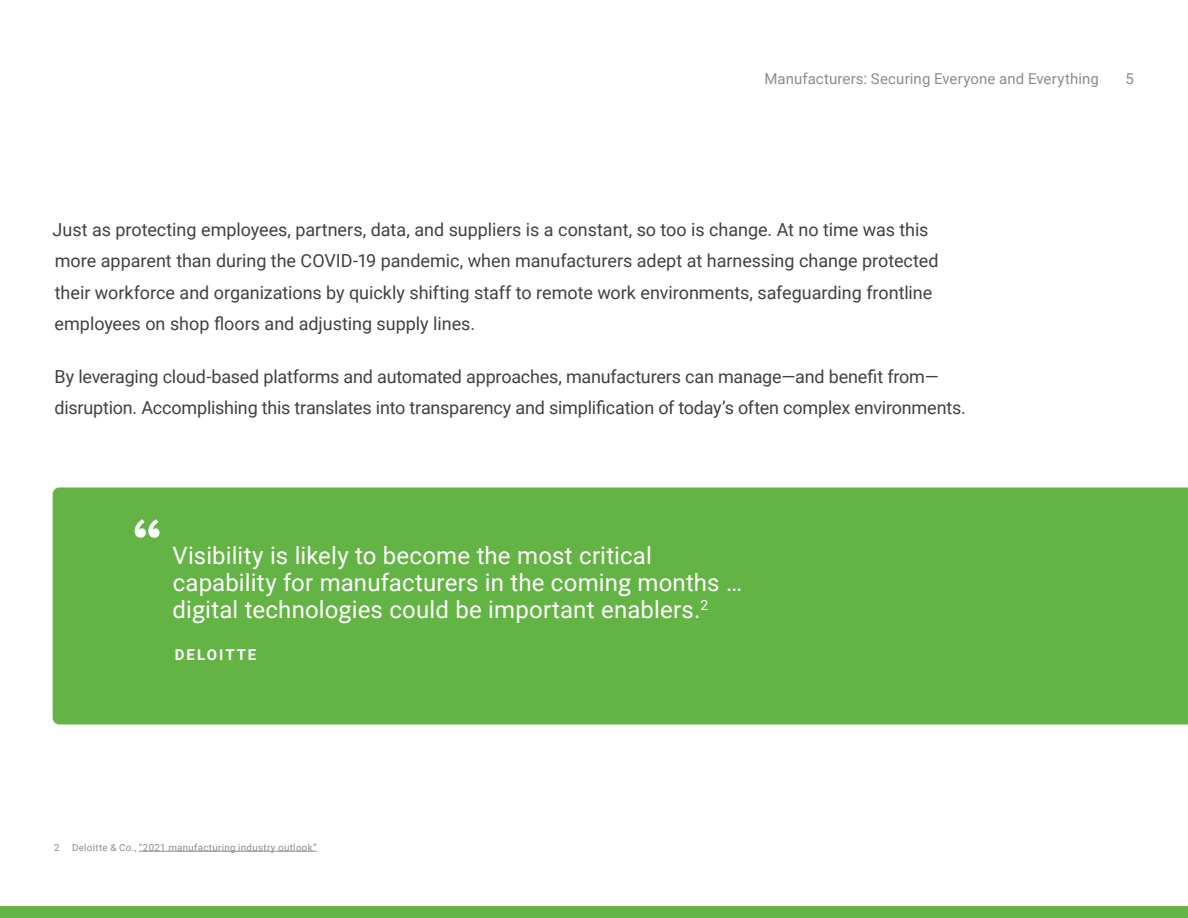
<style>
.page{position:relative;width:1188px;height:918px;background:#fff}
.page>*{position:absolute;margin:0;border:0;box-sizing:border-box;transform-origin:0 0}
.t1{font:700 60px "Sharp Sans";color:#fff}
.t2{font:24px/27px "Roboto";letter-spacing:.005em;color:#fff}
.t3{font:18px/31.5px "Roboto";letter-spacing:-.005em;color:#404240}
.t4{font:15px "Roboto";letter-spacing:.005em;color:#8a8c8f}
.t5{font:700 15px "Roboto";letter-spacing:.125em;color:#fff}
.t6{font:9.75px "Roboto";letter-spacing:.035em;color:#8a8c8f}
</style>
<div class="page">
<hr style="left:139px;top:851px;width:178px;height:1px;background:#8a8c8f">
<div style="left:0;top:906px;width:1188px;height:12px;background:#63b345"></div>
<div style="left:53px;top:488px;width:1135px;height:236px;background:#63b345"></div>
<p class="t4" style="left:764px;top:68px;width:336px">Manufacturers: Securing Everyone and Everything</p>
<p class="t4" style="left:1126px;top:68px;width:10px">5</p>
<p class="t3" style="left:53px;top:213px;width:888px">Just as protecting employees, partners, data, and suppliers is a constant, so too is change. At no time was this more apparent than during the COVID-19 pandemic, when manufacturers adept at harnessing change protected their workforce and organizations by quickly shifting staff to remote work environments, safeguarding frontline employees on shop floors and adjusting supply lines.</p>
<p class="t3" style="left:55px;top:360px;width:913px">By leveraging cloud-based platforms and automated approaches, manufacturers can manage—and benefit from— disruption. Accomplishing this translates into transparency and simplification of today’s often complex environments.</p>
<p class="t1" style="left:132px;top:497px;width:31px">“</p>
<p class="t2" style="left:172px;top:541px;width:571px">Visibility is likely to become the most critical capability for manufacturers in the coming months … digital technologies could be important enablers.<sup>2</sup></p>
<p class="t5" style="left:175px;top:644px;width:83px">DELOITTE</p>
<p class="t6" style="left:54px;top:840px;width:7px">2</p>
<p class="t6" style="left:72px;top:840px;width:246px">Deloitte &amp; Co., “2021 manufacturing industry outlook”</p>
</div>
